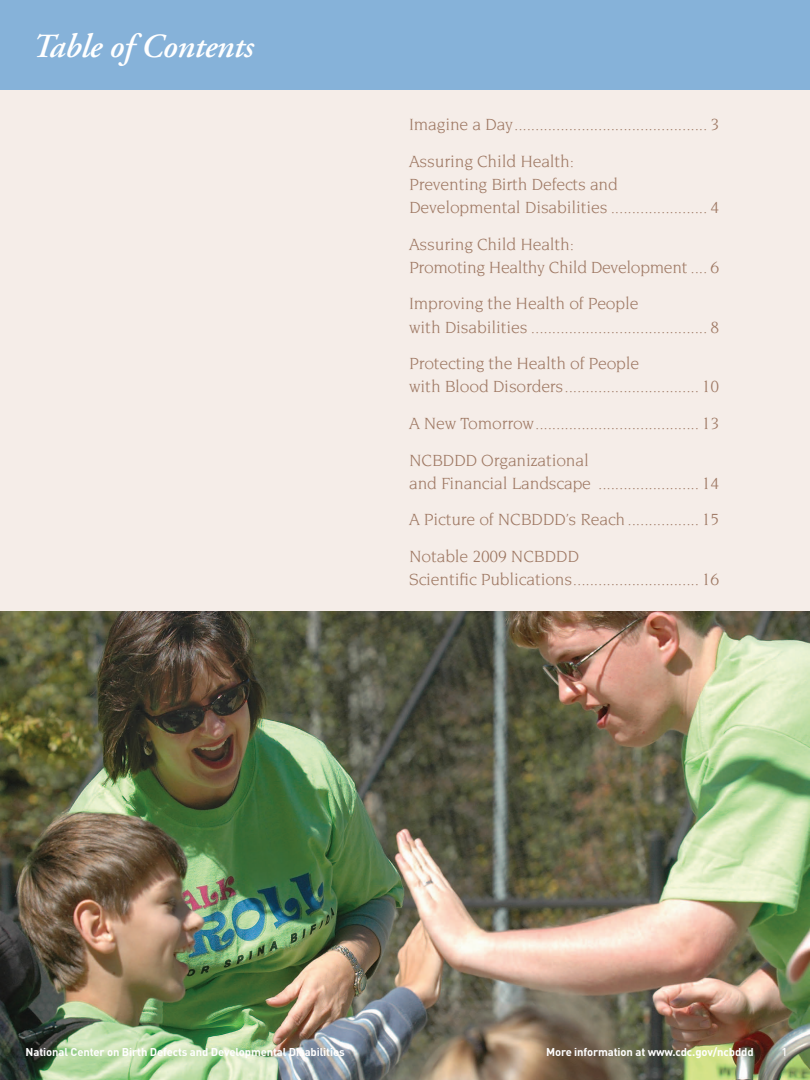
<style>
.page{position:relative;width:810px;height:1080px;background:#f5ede8}
.page>*{position:absolute;margin:0;border:0;box-sizing:border-box;transform-origin:0 0}
.t1{font:italic 600 33.75px "Adobe Garamond Pro";letter-spacing:-.01em;color:#fff}
.t2{font:17.5px/36.6px "Novarese Std";letter-spacing:-.01em;color:#9f7964}
.t3{font:700 11.25px "DIN";letter-spacing:-.01em;color:#fff}
.t4{font:500 11.25px "DIN";color:#fff}
</style>
<div class="page">
<div style="left:0;top:0;width:810px;height:90px;background:#86b2d9"></div>
<img style="left:0;top:611px;width:810px;height:469px">
<h1 class="t1" style="left:33px;top:27px;width:222px">Table of Contents</h1>
<p class="t2" style="left:409px;top:106px;width:311px">Imagine a Day .............................................. 3<br>Assuring Child Health:</p>
<p class="t2" style="left:409px;top:172px;width:311px;line-height:23.1px">Preventing Birth Defects and<br>Developmental Disabilities ....................... 4</p>
<p class="t2" style="left:409px;top:232px;width:311px;line-height:23.1px">Assuring Child Health:<br>Promoting Healthy Child Development .... 6</p>
<p class="t2" style="left:409px;top:292px;width:311px;line-height:23.1px">Improving the Health of People<br>with Disabilities .......................................... 8</p>
<p class="t2" style="left:409px;top:352px;width:311px;line-height:23.1px">Protecting the Health of People<br>with Blood Disorders ................................ 10</p>
<p class="t2" style="left:409px;top:405px;width:311px">A New Tomorrow ....................................... 13<br>NCBDDD Organizational</p>
<p class="t2" style="left:409px;top:464px;width:311px;text-align:justify">and Financial Landscape ........................ 14<br>A Picture of NCBDDD’s Reach ................. 15<br>Notable 2009 NCBDDD</p>
<p class="t2" style="left:409px;top:561px;width:311px">Scientific Publications .............................. 16</p>
<p class="t3" style="left:26px;top:1045px;width:321px">National Center on Birth Defects and Developmental Disabilities</p>
<p class="t3" style="left:546px;top:1045px;width:209px">More information at www.cdc.gov/ncbddd</p>
<p class="t4" style="left:782px;top:1045px;width:7px">1</p>
</div>
